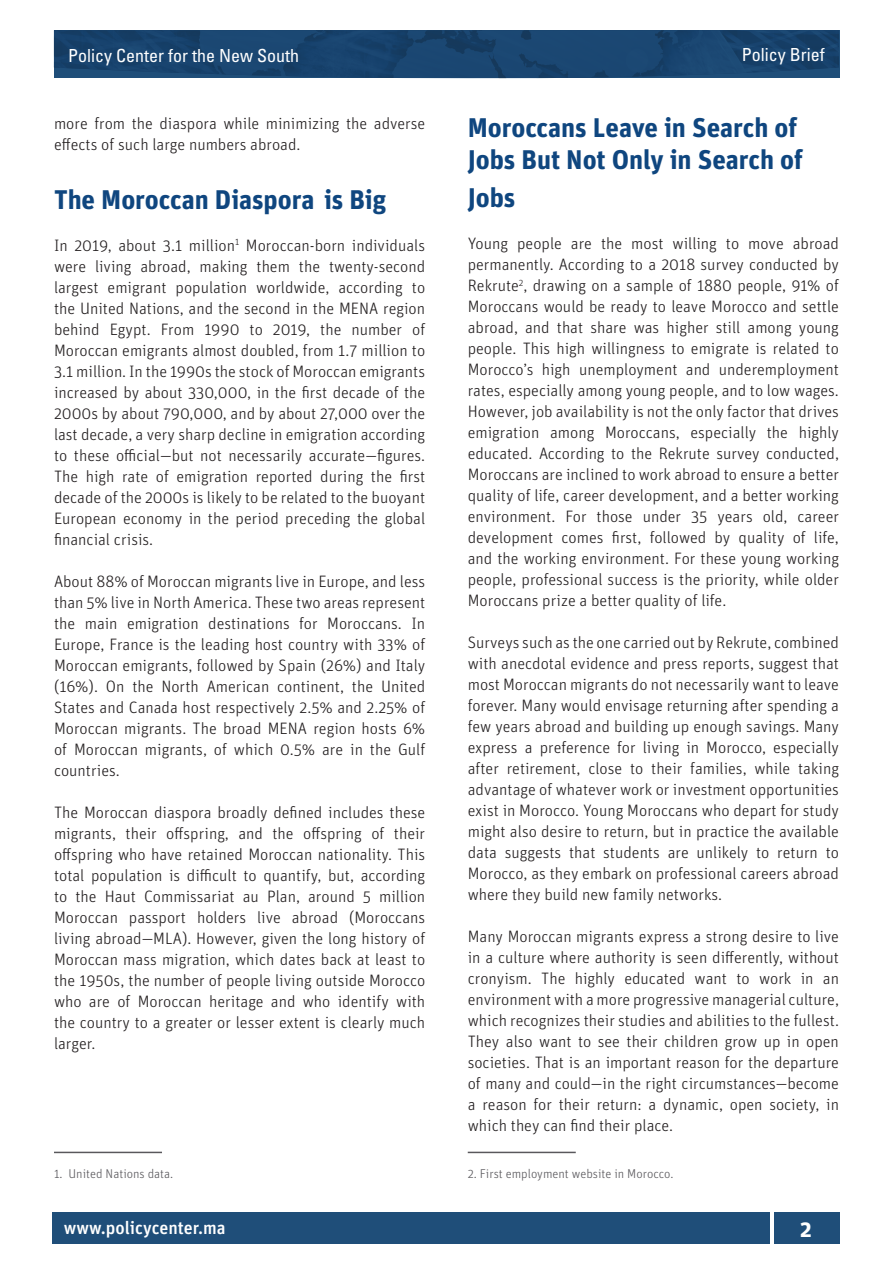
<style>
.page{position:relative;width:893px;height:1263px;background:#fff}
.page>*{position:absolute;margin:0;border:0;box-sizing:border-box;transform-origin:0 0}
.G__Titre{font:700 27px/32.4px "Unit Pro";letter-spacing:-.005em;color:#0f467f}
.t1{font:700 22.5px "Unit Pro";color:#fff}
.t2{font:condensed 18px "Univers LT Std";color:#fff}
.t3{font:500 18px "Unit Pro";color:#fff}
.Texte{font:300 16.5px/21px "Unit Pro";color:#231f20;text-align:justify}
.FootNote{font:300 12.75px "Unit Pro";color:#59585c}
</style>
<div class="page">
<div style="left:52px;top:1212px;width:718px;height:31px;background:#1f4e79"></div>
<div style="left:774px;top:1212px;width:65px;height:31px;background:#1f4e79"></div>
<img style="left:54px;top:30px;width:785px;height:49px">
<hr style="left:54px;top:1152px;width:108px;height:1px;background:#59585c">
<hr style="left:468px;top:1152px;width:108px;height:1px;background:#59585c">
<p class="t2" style="left:68px;top:44px;width:232px">Policy Center for the New South</p>
<p class="t2" style="left:742px;top:43px;width:84px">Policy Brief</p>
<p class="Texte" style="left:54px;top:113px;width:373px">more from the diaspora while minimizing the adverse effects of such large numbers abroad.</p>
<p class="G__Titre" style="left:54px;top:182px;width:334px">The Moroccan Diaspora is Big</p>
<p class="Texte" style="left:54px;top:234px;width:373px">In 2019, about 3.1 million<sup>1</sup> Moroccan-born individuals were living abroad, making them the twenty-second largest emigrant population worldwide, according to the United Nations, and the second in the MENA region behind Egypt. From 1990 to 2019, the number of Moroccan emigrants almost doubled, from 1.7 million to 3.1 million. In the 1990s the stock of Moroccan emigrants increased by about 330,000, in the first decade of the 2000s by about 790,000, and by about 27,000 over the last decade, a very sharp decline in emigration according to these official—but not necessarily accurate—figures.<br>The high rate of emigration reported during the first decade of the 2000s is likely to be related to the buoyant European economy in the period preceding the global financial crisis.</p>
<p class="Texte" style="left:54px;top:570px;width:373px">About 88% of Moroccan migrants live in Europe, and less than 5% live in North America. These two areas represent the main emigration destinations for Moroccans. In Europe, France is the leading host country with 33% of Moroccan emigrants, followed by Spain (26%) and Italy (16%). On the North American continent, the United States and Canada host respectively 2.5% and 2.25% of Moroccan migrants. The broad MENA region hosts 6% of Moroccan migrants, of which 0.5% are in the Gulf countries.</p>
<p class="Texte" style="left:54px;top:801px;width:373px">The Moroccan diaspora broadly defined includes these migrants, their offspring, and the offspring of their offspring who have retained Moroccan nationality. This total population is difficult to quantify, but, according to the Haut Commissariat au Plan, around 5 million Moroccan passport holders live abroad (Moroccans living abroad—MLA). However, given the long history of Moroccan mass migration, which dates back at least to the 1950s, the number of people living outside Morocco who are of Moroccan heritage and who identify with the country to a greater or lesser extent is clearly much larger.</p>
<p class="FootNote" style="left:54px;top:1166px;width:121px">1. United Nations data.</p>
<p class="G__Titre" style="left:468px;top:111px;width:336px">Moroccans Leave in Search of<br>Jobs But Not Only in Search of</p>
<p class="G__Titre" style="left:468px;top:181px;width:49px">Jobs</p>
<p class="Texte" style="left:468px;top:233px;width:373px">Young people are the most willing to move abroad permanently. According to a 2018 survey conducted by Rekrute<sup>2</sup>, drawing on a sample of 1880 people, 91% of Moroccans would be ready to leave Morocco and settle abroad, and that share was higher still among young people. This high willingness to emigrate is related to Morocco’s high unemployment and underemployment rates, especially among young people, and to low wages.<br>However, job availability is not the only factor that drives emigration among Moroccans, especially the highly educated. According to the Rekrute survey conducted, Moroccans are inclined to work abroad to ensure a better quality of life, career development, and a better working environment. For those under 35 years old, career development comes first, followed by quality of life, and the working environment. For these young working people, professional success is the priority, while older Moroccans prize a better quality of life.</p>
<p class="Texte" style="left:468px;top:632px;width:373px">Surveys such as the one carried out by Rekrute, combined with anecdotal evidence and press reports, suggest that most Moroccan migrants do not necessarily want to leave forever. Many would envisage returning after spending a few years abroad and building up enough savings. Many express a preference for living in Morocco, especially after retirement, close to their families, while taking advantage of whatever work or investment opportunities exist in Morocco. Young Moroccans who depart for study might also desire to return, but in practice the available data suggests that students are unlikely to return to Morocco, as they embark on professional careers abroad where they build new family networks.</p>
<p class="Texte" style="left:468px;top:926px;width:373px">Many Moroccan migrants express a strong desire to live in a culture where authority is seen differently, without cronyism. The highly educated want to work in an environment with a more progressive managerial culture, which recognizes their studies and abilities to the fullest.<br>They also want to see their children grow up in open societies. That is an important reason for the departure of many and could—in the right circumstances—become a reason for their return: a dynamic, open society, in which they can find their place.</p>
<p class="FootNote" style="left:468px;top:1166px;width:207px">2. First employment website in Morocco.</p>
<p class="t3" style="left:64px;top:1216px;width:164px">www.policycenter.ma</p>
<h2 class="t1" style="left:800px;top:1214px;width:13px">2</h2>
</div>
